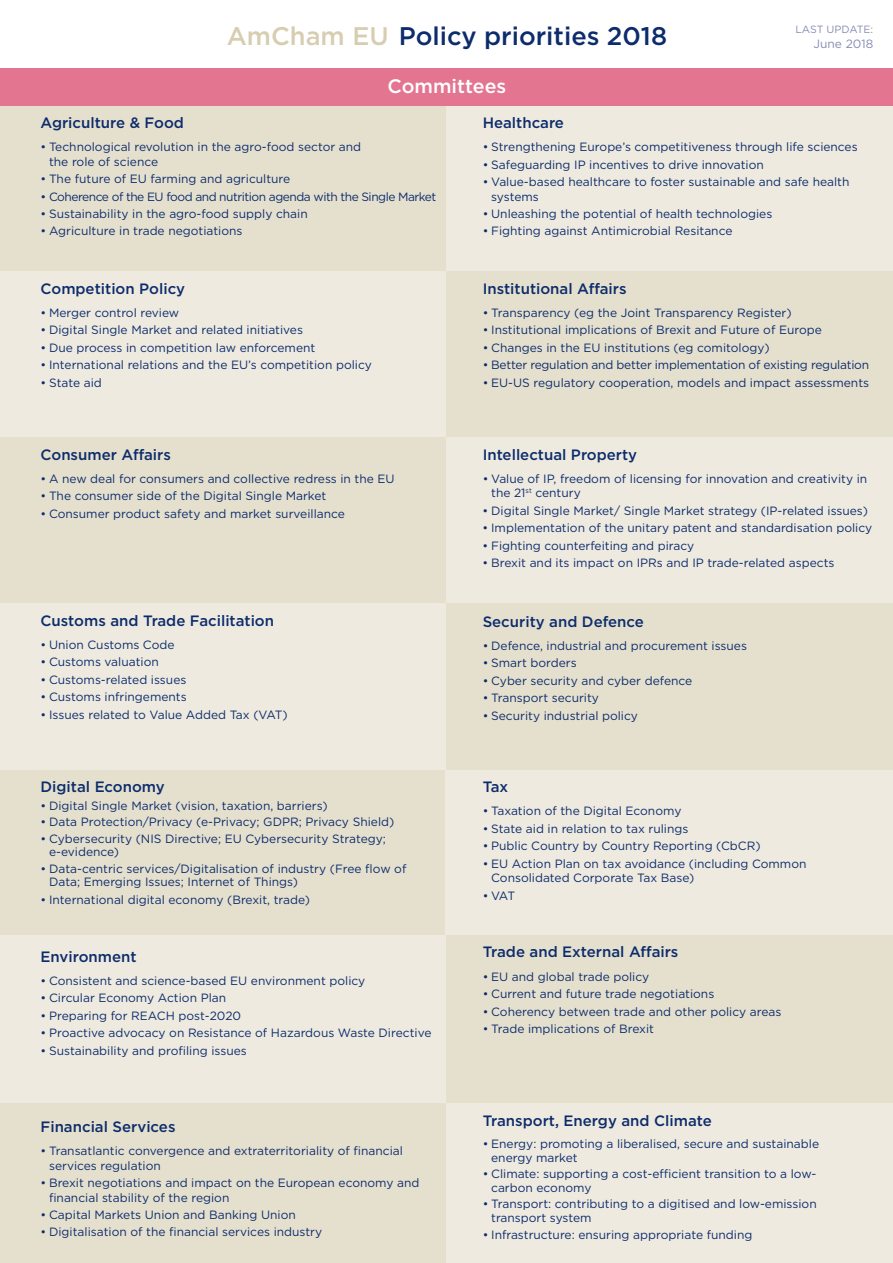
<style>
.page{position:relative;width:893px;height:1263px;background:#fff}
.page>*{position:absolute;margin:0;border:0;box-sizing:border-box;transform-origin:0 0}
.t1{font:500 25.5px "Gotham";color:#0d2c6c}
.t2{font:500 19.5px "Gotham";color:#fff}
.t3{font:500 15px "Gotham";color:#0d2c6c}
.t4{font:12px/14.4px "Gotham";color:#0d2c6c}
.t5{font:12px "Gotham";letter-spacing:-.02em;color:#0d2c6c}
.t6{font:12px "Gotham";letter-spacing:-.04em;color:#0d2c6c}
.t7{font:12px "Gotham";color:#888cb3}
.t8{font:10.5px "Gotham";letter-spacing:-.005em;color:#888cb3}
.s1{color:#d7ceb1}
</style>
<div class="page">
<div style="left:0;top:68px;width:893px;height:39px;background:#e37591"></div>
<div style="left:0;top:106px;width:446px;height:165px;background:#e5e0ce"></div>
<div style="left:0;top:272px;width:446px;height:166px;background:#eeeadf"></div>
<div style="left:0;top:438px;width:446px;height:166px;background:#e5e0ce"></div>
<div style="left:0;top:604px;width:446px;height:167px;background:#eeeadf"></div>
<div style="left:0;top:770px;width:446px;height:165px;background:#e5e0ce"></div>
<div style="left:0;top:935px;width:446px;height:168px;background:#eeeadf"></div>
<div style="left:0;top:1103px;width:446px;height:160px;background:#e5e0ce"></div>
<div style="left:446px;top:106px;width:447px;height:166px;background:#eeeadf"></div>
<div style="left:446px;top:272px;width:447px;height:166px;background:#e5e0ce"></div>
<div style="left:446px;top:438px;width:447px;height:166px;background:#eeeadf"></div>
<div style="left:446px;top:604px;width:447px;height:167px;background:#e5e0ce"></div>
<div style="left:446px;top:770px;width:447px;height:165px;background:#eeeadf"></div>
<div style="left:446px;top:935px;width:447px;height:168px;background:#e5e0ce"></div>
<div style="left:446px;top:1103px;width:447px;height:160px;background:#eeeadf"></div>
<h1 class="t1" style="left:227px;top:20px;width:442px"><span class="s1">AmCham EU</span> Policy priorities 2018</h1>
<h2 class="t2" style="left:387px;top:74px;width:120px">Committees</h2>
<p class="t8" style="left:795px;top:23px;width:79px">LAST UPDATE:</p>
<p class="t7" style="left:813px;top:36px;width:61px">June 2018</p>
<p class="t3" style="left:41px;top:113px;width:145px">Agriculture &amp; Food</p>
<p class="t4" style="left:49px;top:140px;width:314px;text-indent:-9px">• Technological revolution in the agro-food sector and the role of science</p>
<p class="t4" style="left:41px;top:172px;width:251px">• The future of EU farming and agriculture</p>
<p class="t6" style="left:41px;top:189px;width:397px">• Coherence of the EU food and nutrition agenda with the Single Market</p>
<p class="t4" style="left:41px;top:206px;width:269px">• Sustainability in the agro-food supply chain</p>
<p class="t4" style="left:41px;top:224px;width:204px">• Agriculture in trade negotiations</p>
<p class="t3" style="left:41px;top:278px;width:146px">Competition Policy</p>
<p class="t4" style="left:41px;top:305px;width:140px">• Merger control review</p>
<p class="t4" style="left:41px;top:323px;width:264px">• Digital Single Market and related initiatives</p>
<p class="t4" style="left:41px;top:340px;width:276px">• Due process in competition law enforcement</p>
<p class="t4" style="left:41px;top:357px;width:333px">• International relations and the EU’s competition policy</p>
<p class="t4" style="left:41px;top:375px;width:63px">• State aid</p>
<p class="t3" style="left:41px;top:444px;width:132px">Consumer Affairs</p>
<p class="t4" style="left:41px;top:471px;width:356px">• A new deal for consumers and collective redress in the EU</p>
<p class="t4" style="left:41px;top:489px;width:287px">• The consumer side of the Digital Single Market</p>
<p class="t4" style="left:41px;top:506px;width:306px">• Consumer product safety and market surveillance</p>
<p class="t3" style="left:41px;top:610px;width:235px">Customs and Trade Facilitation</p>
<p class="t4" style="left:41px;top:637px;width:135px">• Union Customs Code</p>
<p class="t4" style="left:41px;top:655px;width:120px">• Customs valuation</p>
<p class="t4" style="left:41px;top:672px;width:147px">• Customs-related issues</p>
<p class="t4" style="left:41px;top:689px;width:148px">• Customs infringements</p>
<p class="t4" style="left:41px;top:707px;width:249px">• Issues related to Value Added Tax (VAT)</p>
<p class="t3" style="left:41px;top:777px;width:126px">Digital Economy</p>
<p class="t4" style="left:41px;top:798px;width:289px">• Digital Single Market (vision, taxation, barriers)</p>
<p class="t4" style="left:41px;top:815px;width:355px">• Data Protection/Privacy (e-Privacy; GDPR; Privacy Shield)</p>
<p class="t4" style="left:49px;top:831px;width:338px;line-height:13.5px;text-indent:-9px">• Cybersecurity (NIS Directive; EU Cybersecurity Strategy; e-evidence)</p>
<p class="t4" style="left:49px;top:861px;width:359px;line-height:13.5px;text-indent:-9px">• Data-centric services/Digitalisation of industry (Free flow of<br>Data; Emerging Issues; Internet of Things)</p>
<p class="t4" style="left:41px;top:892px;width:271px">• International digital economy (Brexit, trade)</p>
<p class="t3" style="left:41px;top:946px;width:98px">Environment</p>
<p class="t4" style="left:41px;top:973px;width:326px">• Consistent and science-based EU environment policy</p>
<p class="t4" style="left:41px;top:991px;width:187px">• Circular Economy Action Plan</p>
<p class="t4" style="left:41px;top:1008px;width:202px">• Preparing for REACH post-2020</p>
<p class="t4" style="left:41px;top:1025px;width:392px">• Proactive advocacy on Resistance of Hazardous Waste Directive</p>
<p class="t4" style="left:41px;top:1043px;width:208px">• Sustainability and profiling issues</p>
<p class="t3" style="left:41px;top:1117px;width:136px">Financial Services</p>
<p class="t4" style="left:49px;top:1144px;width:355px;text-indent:-9px">• Transatlantic convergence and extraterritoriality of financial services regulation</p>
<p class="t4" style="left:49px;top:1175px;width:372px;text-indent:-9px">• Brexit negotiations and impact on the European economy and financial stability of the region</p>
<p class="t4" style="left:41px;top:1207px;width:257px">• Capital Markets Union and Banking Union</p>
<p class="t4" style="left:41px;top:1225px;width:283px">• Digitalisation of the financial services industry</p>
<p class="t3" style="left:483px;top:113px;width:83px">Healthcare</p>
<p class="t4" style="left:483px;top:140px;width:377px">• Strengthening Europe’s competitiveness through life sciences</p>
<p class="t4" style="left:483px;top:157px;width:283px">• Safeguarding IP incentives to drive innovation</p>
<p class="t4" style="left:491px;top:175px;width:360px;text-indent:-9px">• Value-based healthcare to foster sustainable and safe health systems</p>
<p class="t4" style="left:483px;top:206px;width:291px">• Unleashing the potential of health technologies</p>
<p class="t4" style="left:483px;top:224px;width:251px">• Fighting against Antimicrobial Resitance</p>
<p class="t3" style="left:483px;top:278px;width:145px">Institutional Affairs</p>
<p class="t4" style="left:483px;top:305px;width:310px">• Transparency (eg the Joint Transparency Register)</p>
<p class="t4" style="left:483px;top:323px;width:341px">• Institutional implications of Brexit and Future of Europe</p>
<p class="t4" style="left:483px;top:340px;width:289px">• Changes in the EU institutions (eg comitology)</p>
<p class="t5" style="left:483px;top:357px;width:388px">• Better regulation and better implementation of existing regulation</p>
<p class="t4" style="left:483px;top:375px;width:388px">• EU-US regulatory cooperation, models and impact assessments</p>
<p class="t3" style="left:483px;top:444px;width:156px">Intellectual Property</p>
<p class="t4" style="left:491px;top:471px;width:378px;text-indent:-9px">• Value of IP, freedom of licensing for innovation and creativity in the 21<sup>st</sup> century</p>
<p class="t4" style="left:483px;top:503px;width:387px">• Digital Single Market/ Single Market strategy (IP-related issues)</p>
<p class="t4" style="left:483px;top:520px;width:391px">• Implementation of the unitary patent and standardisation policy</p>
<p class="t4" style="left:483px;top:538px;width:213px">• Fighting counterfeiting and piracy</p>
<p class="t4" style="left:483px;top:555px;width:353px">• Brexit and its impact on IPRs and IP trade-related aspects</p>
<p class="t3" style="left:483px;top:611px;width:163px">Security and Defence</p>
<p class="t4" style="left:483px;top:638px;width:266px">• Defence, industrial and procurement issues</p>
<p class="t4" style="left:483px;top:656px;width:96px">• Smart borders</p>
<p class="t4" style="left:483px;top:673px;width:211px">• Cyber security and cyber defence</p>
<p class="t4" style="left:483px;top:690px;width:118px">• Transport security</p>
<p class="t4" style="left:483px;top:708px;width:157px">• Security industrial policy</p>
<p class="t3" style="left:483px;top:777px;width:27px">Tax</p>
<p class="t4" style="left:483px;top:804px;width:200px">• Taxation of the Digital Economy</p>
<p class="t4" style="left:483px;top:821px;width:207px">• State aid in relation to tax rulings</p>
<p class="t4" style="left:483px;top:838px;width:279px">• Public Country by Country Reporting (CbCR)</p>
<p class="t4" style="left:491px;top:856px;width:317px;text-indent:-9px">• EU Action Plan on tax avoidance (including Common<br>Consolidated Corporate Tax Base)</p>
<p class="t4" style="left:483px;top:888px;width:34px">• VAT</p>
<p class="t3" style="left:483px;top:942px;width:197px">Trade and External Affairs</p>
<p class="t4" style="left:483px;top:969px;width:168px">• EU and global trade policy</p>
<p class="t4" style="left:483px;top:986px;width:233px">• Current and future trade negotiations</p>
<p class="t4" style="left:483px;top:1004px;width:300px">• Coherency between trade and other policy areas</p>
<p class="t4" style="left:483px;top:1021px;width:173px">• Trade implications of Brexit</p>
<p class="t3" style="left:483px;top:1111px;width:231px">Transport, Energy and Climate</p>
<p class="t4" style="left:491px;top:1137px;width:329px;line-height:13.5px;text-indent:-9px">• Energy: promoting a liberalised, secure and sustainable energy market</p>
<p class="t4" style="left:491px;top:1167px;width:327px;line-height:13.5px;text-indent:-9px">• Climate: supporting a cost-efficient transition to a low&shy;carbon economy</p>
<p class="t4" style="left:491px;top:1197px;width:327px;line-height:13.5px;text-indent:-9px">• Transport: contributing to a digitised and low-emission transport system</p>
<p class="t4" style="left:483px;top:1227px;width:271px">• Infrastructure: ensuring appropriate funding</p>
</div>
